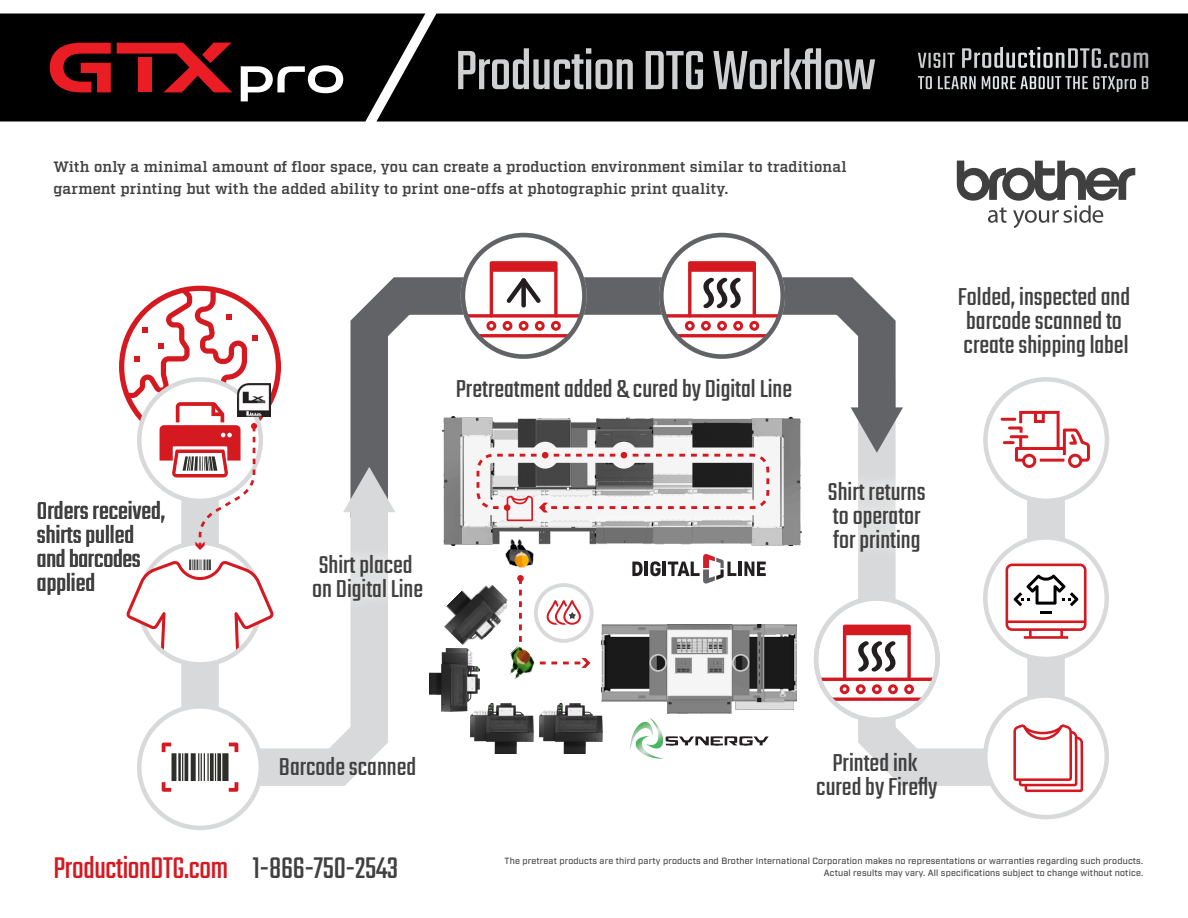
<style>
.page{position:relative;width:1188px;height:918px;background:#fff}
.page>*{position:absolute;margin:0;border:0;box-sizing:border-box;transform-origin:0 0}
.t1{font:61.05px "Teko";letter-spacing:-.01em;color:#ced0d1;scale:.95 1}
.t2{font:33px "Teko";letter-spacing:-.01em;color:#d41921;scale:.95 1}
.t3{font:27px/24px "Teko";color:#404041}
.t4{font:600 15px/22.5px "Factoria";color:#404041}
.t5{font:500 9px "Industry";letter-spacing:.02em;color:#404041}
.s1{color:#404041}
</style>
<div class="page">
<svg style="left:839px;top:575px;width:245px;height:230px"></svg>
<svg style="left:350px;top:259px;width:546px;height:297px"></svg>
<svg style="left:851px;top:407px;width:52px;height:46px"></svg>
<svg style="left:163px;top:440px;width:244px;height:365px"></svg>
<svg style="left:343px;top:467px;width:52px;height:45px"></svg>
<div style="left:139px;top:706px;width:122px;height:122px;background:#fff;border-radius:50%"></div>
<div style="left:137px;top:704px;width:126px;height:126px;border:4px solid #d8d9da;border-radius:50%"></div>
<svg style="left:162px;top:743px;width:76px;height:49px"></svg>
<div style="left:661px;top:235px;width:122px;height:122px;background:#fff;border-radius:50%"></div>
<div style="left:688px;top:261px;width:68px;height:57px;border:3px solid #d41921"></div>
<svg style="left:690px;top:270px;width:64px;height:2px"></svg>
<svg style="left:665px;top:314px;width:114px;height:4px"></svg>
<hr style="left:670px;top:334px;width:104px;height:3px;background:#d41921">
<div style="left:685px;top:321px;width:10px;height:10px;border:3px solid #d41921;border-radius:50%"></div>
<div style="left:733px;top:321px;width:10px;height:10px;border:3px solid #d41921;border-radius:50%"></div>
<div style="left:717px;top:321px;width:10px;height:10px;border:3px solid #d41921;border-radius:50%"></div>
<div style="left:701px;top:321px;width:10px;height:10px;border:3px solid #d41921;border-radius:50%"></div>
<div style="left:749px;top:321px;width:10px;height:10px;border:3px solid #d41921;border-radius:50%"></div>
<svg style="left:704px;top:277px;width:36px;height:32px"></svg>
<div style="left:690px;top:263px;width:64px;height:7px;background:#d41921"></div>
<div style="left:659px;top:233px;width:126px;height:126px;border:4px solid #626366;border-radius:50%"></div>
<div style="left:463px;top:235px;width:121px;height:122px;background:#fff;border-radius:50%"></div>
<div style="left:490px;top:261px;width:68px;height:57px;border:3px solid #d41921"></div>
<svg style="left:491px;top:270px;width:65px;height:2px"></svg>
<svg style="left:466px;top:314px;width:115px;height:4px"></svg>
<hr style="left:472px;top:334px;width:104px;height:3px;background:#d41921">
<div style="left:486px;top:321px;width:10px;height:10px;border:3px solid #d41921;border-radius:50%"></div>
<div style="left:535px;top:321px;width:10px;height:10px;border:3px solid #d41921;border-radius:50%"></div>
<div style="left:519px;top:321px;width:10px;height:10px;border:3px solid #d41921;border-radius:50%"></div>
<div style="left:503px;top:321px;width:9px;height:10px;border:3px solid #d41921;border-radius:50%"></div>
<div style="left:551px;top:321px;width:10px;height:10px;border:3px solid #d41921;border-radius:50%"></div>
<div style="left:491px;top:263px;width:65px;height:7px;background:#d41921"></div>
<svg style="left:506px;top:278px;width:35px;height:29px"></svg>
<div style="left:521px;top:281px;width:5px;height:24px;background:#231f20"></div>
<div style="left:461px;top:233px;width:126px;height:126px;border:4px solid #626366;border-radius:50%"></div>
<svg style="left:139px;top:543px;width:122px;height:121px"></svg>
<svg style="left:126px;top:560px;width:148px;height:110px"></svg>
<svg style="left:119px;top:286px;width:162px;height:264px"></svg>
<img style="left:295px;top:533px;width:145px;height:92px">
<img style="left:811px;top:460px;width:85px;height:115px">
<svg style="left:985px;top:696px;width:122px;height:121px"></svg>
<div style="left:816px;top:598px;width:122px;height:122px;background:#fff;border-radius:50%"></div>
<div style="left:843px;top:625px;width:68px;height:56px;border:3px solid #d41921"></div>
<hr style="left:845px;top:632px;width:64px;height:3px;background:#d41921">
<hr style="left:820px;top:678px;width:114px;height:3px;background:#d41921">
<hr style="left:825px;top:698px;width:104px;height:3px;background:#d41921">
<div style="left:840px;top:684px;width:10px;height:10px;border:3px solid #d41921;border-radius:50%"></div>
<div style="left:888px;top:684px;width:10px;height:10px;border:3px solid #d41921;border-radius:50%"></div>
<div style="left:872px;top:684px;width:10px;height:10px;border:3px solid #d41921;border-radius:50%"></div>
<div style="left:856px;top:684px;width:10px;height:10px;border:3px solid #d41921;border-radius:50%"></div>
<div style="left:904px;top:684px;width:10px;height:10px;border:3px solid #d41921;border-radius:50%"></div>
<svg style="left:859px;top:641px;width:36px;height:31px"></svg>
<div style="left:845px;top:626px;width:64px;height:8px;background:#d41921"></div>
<div style="left:814px;top:596px;width:126px;height:126px;border:4px solid #d8d9da;border-radius:50%"></div>
<img style="left:506px;top:540px;width:28px;height:28px">
<img style="left:601px;top:624px;width:196px;height:89px">
<img style="left:509px;top:646px;width:24px;height:34px">
<div style="left:534px;top:583px;width:60px;height:60px;border:4px solid #d8d9da;border-radius:50%"></div>
<svg style="left:518px;top:575px;width:72px;height:93px"></svg>
<svg style="left:632px;top:562px;width:11px;height:14px"></svg>
<hr style="left:645px;top:562px;width:3px;height:14px;background:#231f20">
<svg style="left:650px;top:561px;width:11px;height:15px"></svg>
<hr style="left:663px;top:562px;width:3px;height:14px;background:#231f20">
<svg style="left:668px;top:554px;width:68px;height:30px"></svg>
<hr style="left:739px;top:562px;width:3px;height:14px;background:#231f20">
<svg style="left:744px;top:562px;width:22px;height:14px"></svg>
<img style="left:630px;top:717px;width:138px;height:41px">
<div style="left:470px;top:448px;width:306px;height:67px;border:15px solid #f5f5f5;border-radius:15px"></div>
<div style="left:624px;top:449px;width:129px;height:12px;background:#f5f5f5"></div>
<div style="left:610px;top:442px;width:27px;height:27px;background:#f5f5f5;border-radius:50%"></div>
<div style="left:545px;top:449px;width:79px;height:12px;background:#f5f5f5"></div>
<div style="left:532px;top:442px;width:27px;height:27px;background:#f5f5f5;border-radius:50%"></div>
<svg style="left:475px;top:452px;width:296px;height:71px"></svg>
<div style="left:504px;top:504px;width:6px;height:7px;background:#d41921;border-radius:50%"></div>
<img style="left:470px;top:704px;width:64px;height:50px">
<img style="left:435px;top:572px;width:80px;height:80px">
<img style="left:539px;top:704px;width:64px;height:50px">
<img style="left:430px;top:648px;width:50px;height:64px">
<div style="left:425px;top:14px;width:763px;height:108px;background:#000"></div>
<div style="left:0;top:14px;width:425px;height:108px;background:#000"></div>
<svg style="left:50px;top:43px;width:61px;height:49px;background:#911116"></svg>
<svg style="left:117px;top:43px;width:115px;height:49px;background:#6b0c10"></svg>
<svg style="left:241px;top:65px;width:102px;height:36px"></svg>
<svg style="left:962px;top:47px;width:186px;height:21px;background:#4c4d4e"></svg>
<svg style="left:945px;top:76px;width:191px;height:718px"></svg>
<svg style="left:1142px;top:76px;width:6px;height:13px"></svg>
<h1 class="t1" style="left:455px;top:37px;width:444px">Production DTG Workflow</h1>
<p class="t4" style="left:53px;top:156px;width:795px">With only a minimal amount of floor space, you can create a production environment similar to traditional garment printing but with the added ability to print one-offs at photographic print quality.</p>
<p class="t3" style="left:37px;top:501px;width:130px">Orders received, shirts pulled and barcodes applied</p>
<p class="t3" style="left:456px;top:378px;width:338px">Pretreatment added &amp; cured by Digital Line</p>
<p class="t3" style="left:312px;top:555px;width:113px">Shirt placed on Digital Line</p>
<p class="t3" style="left:958px;top:287px;width:174px">Folded, inspected and barcode scanned to create shipping label</p>
<p class="t3" style="left:828px;top:481px;width:99px">Shirt returns to operator for printing</p>
<p class="t3" style="left:279px;top:757px;width:139px">Barcode scanned</p>
<p class="t3" style="left:816px;top:753px;width:123px;text-align:center">Printed ink cured by Firefly</p>
<p class="t2" style="left:53px;top:850px;width:364px">ProductionDTG.com <span class="s1">1-866-750-2543</span></p>
<p class="t5" style="left:504px;top:856px;width:640px">The pretreat products are third party products and Brother International Corporation makes no representations or warranties regarding such products.</p>
<p class="t5" style="left:824px;top:868px;width:321px">Actual results may vary. All specifications subject to change without notice.</p>
</div>
